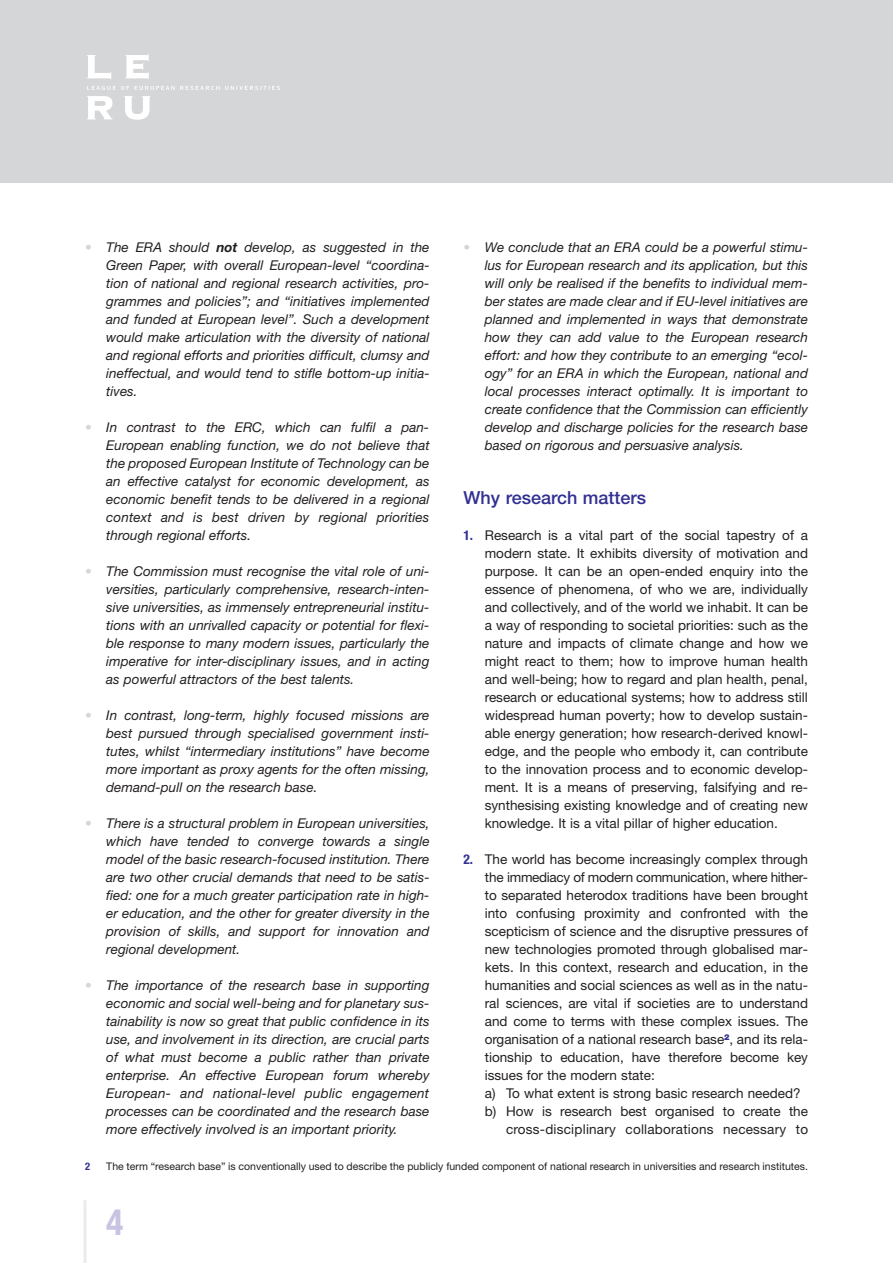
<style>
.page{position:relative;width:893px;height:1263px;background:#fff}
.page>*{position:absolute;margin:0;border:0;box-sizing:border-box;transform-origin:0 0}
.t1{font:700 condensed 36px "Helvetica Neue";color:#c7c4e1}
.t2{font:500 18px "Helvetica Neue";color:#323092}
.t3{font:italic 13.5px/18px "Helvetica Neue";color:#231f20;text-align:justify}
.t4{font:13.5px/18px "Helvetica Neue";color:#231f20;text-align:justify}
.t5{font:13.5px "Helvetica Neue";letter-spacing:-.02em;color:#231f20}
.t6{font:10.5px "Helvetica Neue";color:#231f20}
.t7{font:700 condensed 10.5px "Helvetica Neue";color:#323092}
.s1{color:#d5d6d8}
.s2{font-weight:700}
.s3{font-weight:700;font-stretch:condensed;color:#323092}
</style>
<div class="page">
<div style="left:0;top:0;width:893px;height:183px;background:#d5d6d8"></div>
<hr style="left:84px;top:1200px;width:3px;height:63px;background:#eaebec">
<svg style="left:87px;top:86px;width:193px;height:4px"></svg>
<svg style="left:87px;top:55px;width:24px;height:24px"></svg>
<svg style="left:125px;top:54px;width:24px;height:25px"></svg>
<svg style="left:87px;top:96px;width:26px;height:23px"></svg>
<svg style="left:124px;top:96px;width:27px;height:24px"></svg>
<p class="t3" style="left:106px;top:240px;width:325px;text-indent:-21px"><span class="s1">•</span> The ERA should <span class="s2">not</span> develop, as suggested in the Green Paper, with overall European-level “coordina&shy;tion of national and regional research activities, pro&shy;grammes and policies”; and “initiatives implemented and funded at European level”. Such a development would make articulation with the diversity of national and regional efforts and priorities difficult, clumsy and ineffectual, and would tend to stifle bottom-up initia&shy;tives.</p>
<p class="t3" style="left:106px;top:420px;width:325px;text-indent:-21px"><span class="s1">•</span> In contrast to the ERC, which can fulfil a pan-European enabling function, we do not believe that the proposed European Institute of Technology can be an effective catalyst for economic development, as economic benefit tends to be delivered in a regional context and is best driven by regional priorities through regional efforts.</p>
<p class="t3" style="left:106px;top:564px;width:325px;text-indent:-21px"><span class="s1">•</span> The Commission must recognise the vital role of uni&shy;versities, particularly comprehensive, research-inten&shy;sive universities, as immensely entrepreneurial institu&shy;tions with an unrivalled capacity or potential for flexi&shy;ble response to many modern issues, particularly the imperative for inter-disciplinary issues, and in acting as powerful attractors of the best talents.</p>
<p class="t3" style="left:106px;top:708px;width:325px;text-indent:-21px"><span class="s1">•</span> In contrast, long-term, highly focused missions are best pursued through specialised government insti&shy;tutes, whilst “intermediary institutions” have become more important as proxy agents for the often missing, demand-pull on the research base.</p>
<p class="t3" style="left:106px;top:816px;width:325px;text-indent:-21px"><span class="s1">•</span> There is a structural problem in European universities, which have tended to converge towards a single model of the basic research-focused institution. There are two other crucial demands that need to be satis&shy;fied: one for a much greater participation rate in high&shy;er education, and the other for greater diversity in the provision of skills, and support for innovation and regional development.</p>
<p class="t3" style="left:106px;top:978px;width:325px;text-indent:-21px"><span class="s1">•</span> The importance of the research base in supporting economic and social well-being and for planetary sus&shy;tainability is now so great that public confidence in its use, and involvement in its direction, are crucial parts of what must become a public rather than private enterprise. An effective European forum whereby European- and national-level public engagement processes can be coordinated and the research base more effectively involved is an important priority.</p>
<p class="t3" style="left:485px;top:240px;width:325px;text-indent:-21px"><span class="s1">•</span> We conclude that an ERA could be a powerful stimu&shy;lus for European research and its application, but this will only be realised if the benefits to individual mem&shy;ber states are made clear and if EU-level initiatives are planned and implemented in ways that demonstrate how they can add value to the European research effort: and how they contribute to an emerging “ecol&shy;ogy” for an ERA in which the European, national and local processes interact optimally. It is important to create confidence that the Commission can efficiently develop and discharge policies for the research base based on rigorous and persuasive analysis.</p>
<h2 class="t2" style="left:463px;top:491px;width:184px">Why research matters</h2>
<p class="t4" style="left:485px;top:528px;width:325px;text-indent:-21px"><span class="s3">1.</span> Research is a vital part of the social tapestry of a modern state. It exhibits diversity of motivation and purpose. It can be an open-ended enquiry into the essence of phenomena, of who we are, individually and collectively, and of the world we inhabit. It can be a way of responding to societal priorities: such as the nature and impacts of climate change and how we might react to them; how to improve human health and well-being; how to regard and plan health, penal, research or educational systems; how to address still widespread human poverty; how to develop sustain&shy;able energy generation; how research-derived knowl&shy;edge, and the people who embody it, can contribute to the innovation process and to economic develop&shy;ment. It is a means of preserving, falsifying and re&shy;synthesising existing knowledge and of creating new knowledge. It is a vital pillar of higher education.</p>
<p class="t4" style="left:463px;top:852px;width:346px"><span class="s3">2.</span> The world has become increasingly complex through</p>
<p class="t5" style="left:485px;top:872px;width:325px">the immediacy of modern communication, where hither-</p>
<p class="t4" style="left:485px;top:888px;width:325px">to separated heterodox traditions have been brought</p>
<p class="t4" style="left:485px;top:906px;width:325px">into confusing proximity and confronted with the</p>
<p class="t4" style="left:485px;top:924px;width:325px">scepticism of science and the disruptive pressures of</p>
<p class="t4" style="left:485px;top:942px;width:325px">new technologies promoted through globalised mar-</p>
<p class="t4" style="left:485px;top:960px;width:325px">kets. In this context, research and education, in the</p>
<p class="t4" style="left:485px;top:978px;width:325px">humanities and social sciences as well as in the natu-</p>
<p class="t4" style="left:485px;top:996px;width:325px">ral sciences, are vital if societies are to understand</p>
<p class="t4" style="left:485px;top:1014px;width:325px">and come to terms with these complex issues. The</p>
<p class="t4" style="left:485px;top:1032px;width:325px">organisation of a national research base<sup>2</sup>, and its rela-</p>
<p class="t4" style="left:485px;top:1050px;width:325px">tionship to education, have therefore become key</p>
<p class="t4" style="left:485px;top:1068px;width:171px">issues for the modern state:</p>
<p class="t4" style="left:485px;top:1086px;width:317px">a) To what extent is strong basic research needed?</p>
<p class="t4" style="left:485px;top:1104px;width:325px">b) How is research best organised to create the</p>
<p class="t4" style="left:506px;top:1122px;width:304px">cross-disciplinary collaborations necessary to</p>
<p class="t7" style="left:85px;top:1160px;width:7px">2</p>
<p class="t6" style="left:106px;top:1163px;width:703px">The term “research base” is conventionally used to describe the publicly funded component of national research in universities and research institutes.</p>
<h1 class="t1" style="left:106px;top:1200px;width:19px">4</h1>
</div>
